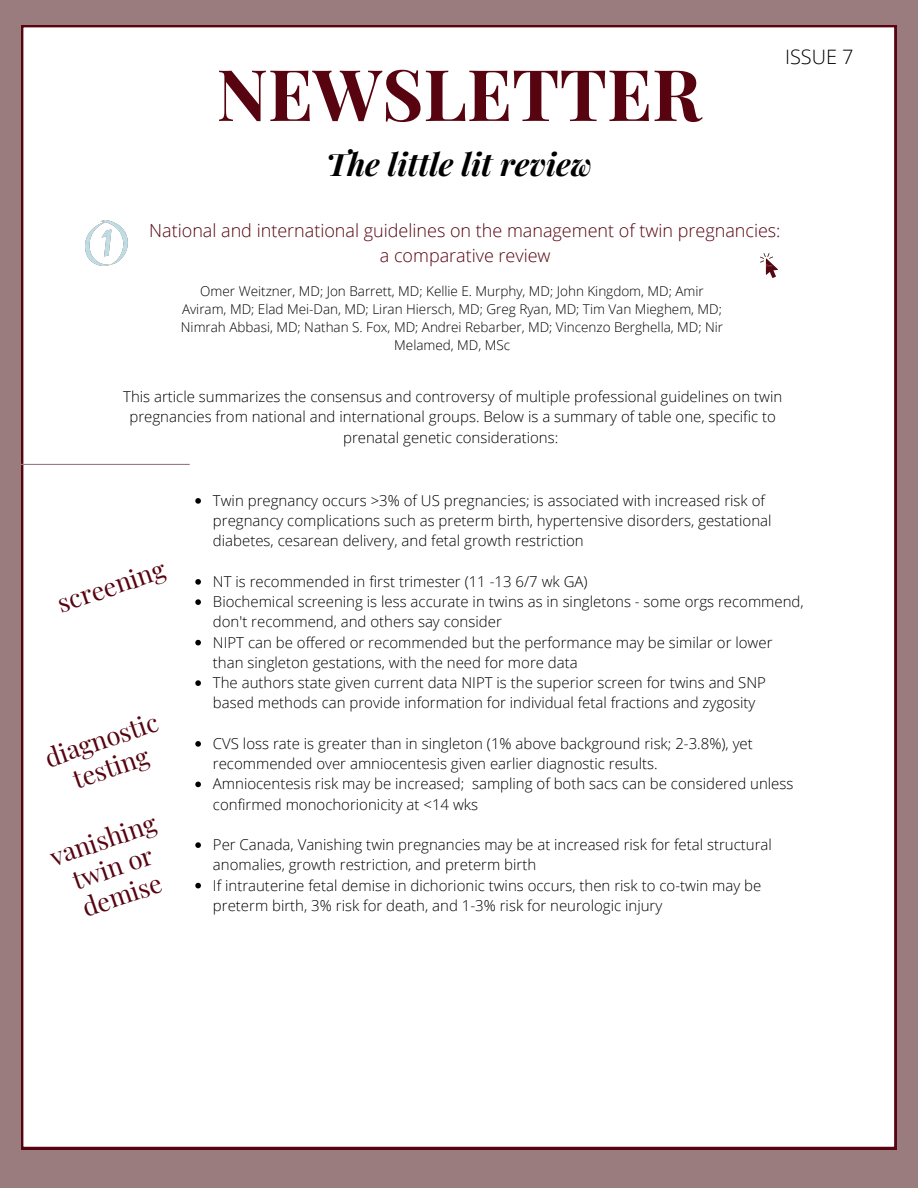
<style>
.page{position:relative;width:918px;height:1188px;background:#9a7c7f}
.page>*{position:absolute;margin:0;border:0;box-sizing:border-box;transform-origin:0 0}
.t1{font:700 71.1px "Playfair Display";color:#570410}
.t2{font:italic 700 31.35px "Playfair Display";color:#000}
.t3{font:25.5px/29.2px "Playfair Display";color:#570410;text-align:center}
.t4{font:300 19.95px "Open Sans";color:#000}
.t5{font:300 18px/24.8px "Open Sans";color:#570410;text-align:center}
.t6{font:300 15px/20.2px "Open Sans";color:#000}
.t7{font:300 13.5px/18px "Open Sans";color:#000;text-align:center}
</style>
<div class="page">
<div style="left:21px;top:25px;width:875px;height:1124px;background:#fff"></div>
<img style="left:760px;top:254px;width:17px;height:24px">
<img style="left:85px;top:220px;width:42px;height:45px">
<svg style="left:195px;top:498px;width:6px;height:6px"></svg>
<svg style="left:195px;top:579px;width:6px;height:6px"></svg>
<svg style="left:195px;top:599px;width:6px;height:6px"></svg>
<svg style="left:195px;top:640px;width:6px;height:5px"></svg>
<svg style="left:195px;top:680px;width:6px;height:6px"></svg>
<svg style="left:195px;top:741px;width:6px;height:6px"></svg>
<svg style="left:195px;top:782px;width:6px;height:5px"></svg>
<svg style="left:195px;top:842px;width:6px;height:6px"></svg>
<svg style="left:195px;top:883px;width:6px;height:5px"></svg>
<hr style="left:0;top:464px;width:190px;height:1px;background:#9a7c7f">
<p class="t1" style="left:217px;top:44px;width:486px">NEWSLETTER</p>
<p class="t2" style="left:326px;top:142px;width:268px">The little lit review</p>
<p class="t4" style="left:785px;top:42px;width:70px">ISSUE 7</p>
<p class="t5" style="left:149px;top:218px;width:633px">National and international guidelines on the management of twin pregnancies: a comparative review</p>
<p class="t7" style="left:181px;top:282px;width:544px">Omer Weitzner, MD; Jon Barrett, MD; Kellie E. Murphy, MD; John Kingdom, MD; Amir Aviram, MD; Elad Mei-Dan, MD; Liran Hiersch, MD; Greg Ryan, MD; Tim Van Mieghem, MD; Nimrah Abbasi, MD; Nathan S. Fox, MD; Andrei Rebarber, MD; Vincenzo Berghella, MD; Nir Melamed, MD, MSc</p>
<p class="t6" style="left:123px;top:386px;width:661px;text-align:center">This article summarizes the consensus and controversy of multiple professional guidelines on twin pregnancies from national and international groups. Below is a summary of table one, specific to prenatal genetic considerations:</p>
<p class="t3" style="left:53px;top:589px;width:114px;rotate:-19deg">screening</p>
<p class="t3" style="left:41px;top:744px;width:119px;rotate:-19deg">diagnostic testing</p>
<p class="t3" style="left:46px;top:843px;width:112px;rotate:-19deg">vanishing twin or demise</p>
<p class="t6" style="left:213px;top:490px;width:560px">Twin pregnancy occurs &gt;3% of US pregnancies; is associated with increased risk of pregnancy complications such as preterm birth, hypertensive disorders, gestational diabetes, cesarean delivery, and fetal growth restriction</p>
<p class="t6" style="left:213px;top:571px;width:376px">NT is recommended in first trimester (11 -13 6/7 wk GA)</p>
<p class="t6" style="left:213px;top:591px;width:592px">Biochemical screening is less accurate in twins as in singletons - some orgs recommend, don't recommend, and others say consider</p>
<p class="t6" style="left:213px;top:632px;width:561px">NIPT can be offered or recommended but the performance may be similar or lower than singleton gestations, with the need for more data</p>
<p class="t6" style="left:213px;top:672px;width:555px">The authors state given current data NIPT is the superior screen for twins and SNP based methods can provide information for individual fetal fractions and zygosity</p>
<p class="t6" style="left:213px;top:733px;width:541px">CVS loss rate is greater than in singleton (1% above background risk; 2-3.8%), yet recommended over amniocentesis given earlier diagnostic results.</p>
<p class="t6" style="left:213px;top:774px;width:582px">Amniocentesis risk may be increased; sampling of both sacs can be considered unless confirmed monochorionicity at &lt;14 wks</p>
<p class="t6" style="left:213px;top:834px;width:560px">Per Canada, Vanishing twin pregnancies may be at increased risk for fetal structural anomalies, growth restriction, and preterm birth</p>
<p class="t6" style="left:213px;top:875px;width:550px">If intrauterine fetal demise in dichorionic twins occurs, then risk to co-twin may be preterm birth, 3% risk for death, and 1-3% risk for neurologic injury</p>
</div>
